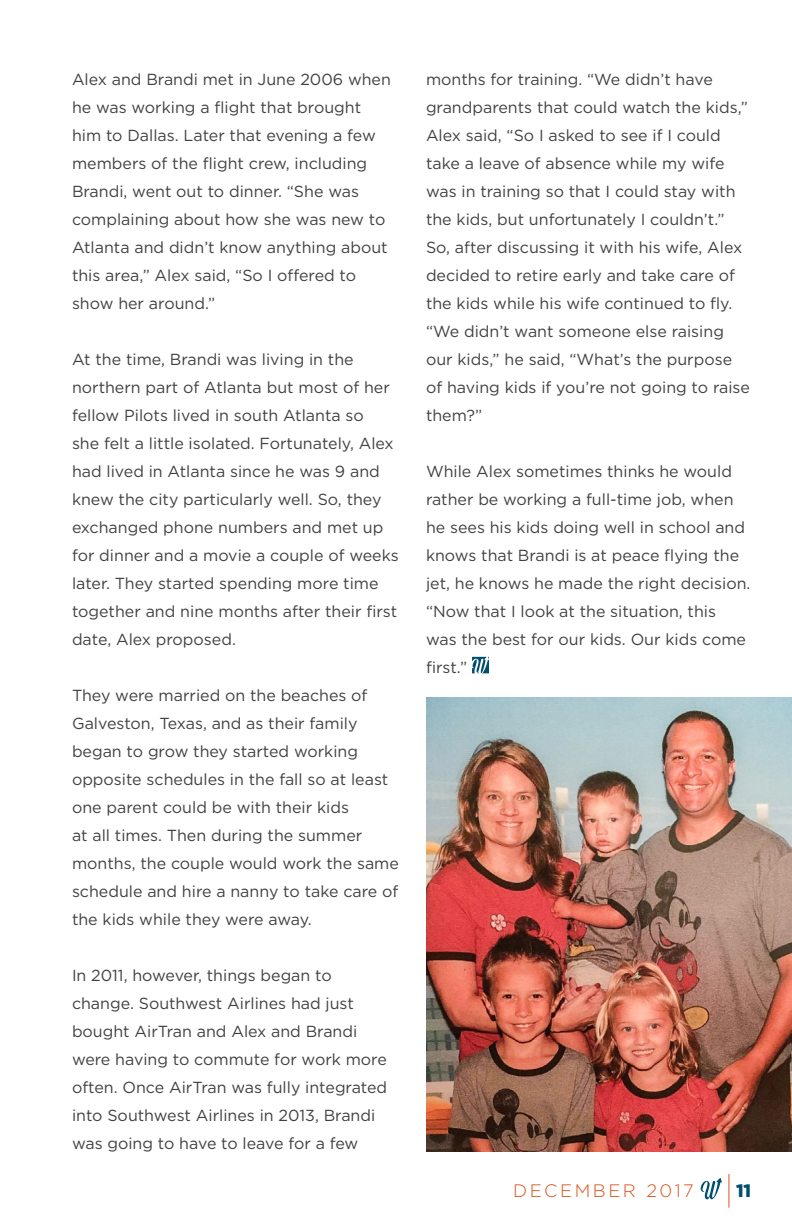
<style>
.page{position:relative;width:792px;height:1224px;background:#fff}
.page>*{position:absolute;margin:0;border:0;box-sizing:border-box;transform-origin:0 0}
.t1{font:300 18px "Gotham";letter-spacing:.14em;color:#d9531e}
.t2{font:900 18px "Gotham";color:#014f6e}
.t3{font:16px/28px "Gotham";color:#414042}
</style>
<div class="page">
<svg style="left:701px;top:1178px;width:21px;height:21px"></svg>
<hr style="left:729px;top:1174px;width:1px;height:34px;background:#d9531e">
<svg style="left:472px;top:657px;width:17px;height:16px"></svg>
<img style="left:426px;top:697px;width:366px;height:455px">
<p class="t3" style="left:72px;top:65px;width:320px">Alex and Brandi met in June 2006 when he was working a flight that brought him to Dallas. Later that evening a few members of the flight crew, including Brandi, went out to dinner. “She was complaining about how she was new to Atlanta and didn’t know anything about this area,” Alex said, “So I offered to show her around.”</p>
<p class="t3" style="left:72px;top:345px;width:328px">At the time, Brandi was living in the northern part of Atlanta but most of her fellow Pilots lived in south Atlanta so<br>she felt a little isolated. Fortunately, Alex had lived in Atlanta since he was 9 and knew the city particularly well. So, they exchanged phone numbers and met up for dinner and a movie a couple of weeks later. They started spending more time together and nine months after their first date, Alex proposed.</p>
<p class="t3" style="left:72px;top:681px;width:329px">They were married on the beaches of Galveston, Texas, and as their family began to grow they started working opposite schedules in the fall so at least one parent could be with their kids<br>at all times. Then during the summer months, the couple would work the same schedule and hire a nanny to take care of the kids while they were away.</p>
<p class="t3" style="left:72px;top:961px;width:317px">In 2011, however, things began to change. Southwest Airlines had just bought AirTran and Alex and Brandi were having to commute for work more often. Once AirTran was fully integrated into Southwest Airlines in 2013, Brandi was going to have to leave for a few</p>
<p class="t3" style="left:426px;top:65px;width:326px">months for training. “We didn’t have grandparents that could watch the kids,” Alex said, “So I asked to see if I could take a leave of absence while my wife was in training so that I could stay with the kids, but unfortunately I couldn’t.” So, after discussing it with his wife, Alex decided to retire early and take care of the kids while his wife continued to fly. “We didn’t want someone else raising our kids,” he said, “What’s the purpose of having kids if you’re not going to raise them?”</p>
<p class="t3" style="left:426px;top:457px;width:326px">While Alex sometimes thinks he would rather be working a full-time job, when he sees his kids doing well in school and knows that Brandi is at peace flying the jet, he knows he made the right decision. “Now that I look at the situation, this was the best for our kids. Our kids come first.”</p>
<p class="t1" style="left:513px;top:1181px;width:182px">DECEMBER 2017</p>
<p class="t2" style="left:736px;top:1180px;width:17px">11</p>
</div>
